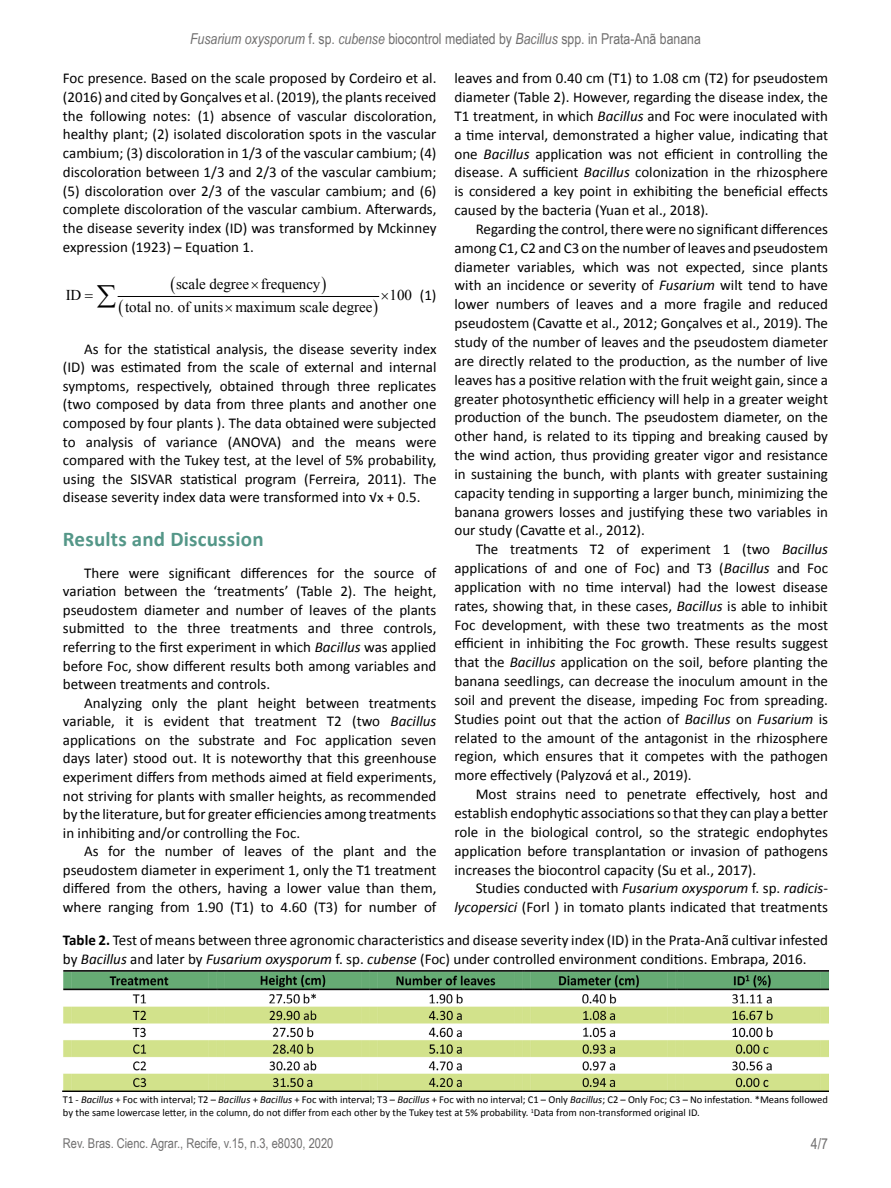
<style>
.page{position:relative;width:891px;height:1188px;background:#fff}
.page>*{position:absolute;margin:0;border:0;box-sizing:border-box;transform-origin:0 0}
.t1{font:700 21px "Calibri";letter-spacing:.01em;color:#549788}
.t2{font:15px/18.9px "Calibri";color:#000;text-align:justify}
.t3{font:15px "Arial Narrow";color:#706f6f}
.t4{font:15px "Times New Roman";color:#000}
.t5{font:13.5px "Arial Narrow";color:#706f6f}
.t6{font:10.5px/12.6px "Calibri";color:#000}
.s1{font-style:italic}
.s2{font-weight:700}
</style>
<div class="page">
<hr style="left:118px;top:296px;width:261px;height:1px;background:#000">
<img style="left:63px;top:970px;width:765px;height:121px">
<p class="t3" style="left:190px;top:28px;width:512px"><span class="s1">Fusarium oxysporum</span> f. sp. <span class="s1">cubense</span> biocontrol mediated by <span class="s1">Bacillus</span> spp. in Prata-Anã banana</p>
<p class="t2" style="left:63px;top:69px;width:375px">Foc presence. Based on the scale proposed by Cordeiro et al. (2016) and cited by Gonçalves et al. (2019), the plants received the following notes: (1) absence of vascular discoloration, healthy plant; (2) isolated discoloration spots in the vascular cambium; (3) discoloration in 1/3 of the vascular cambium; (4) discoloration between 1/3 and 2/3 of the vascular cambium; (5) discoloration over 2/3 of the vascular cambium; and (6) complete discoloration of the vascular cambium. Afterwards, the disease severity index (ID) was transformed by Mckinney expression (1923) – Equation 1.</p>
<p class="t2" style="left:455px;top:69px;width:375px">leaves and from 0.40 cm (T1) to 1.08 cm (T2) for pseudostem diameter (Table 2). However, regarding the disease index, the T1 treatment, in which <span class="s1">Bacillus</span> and Foc were inoculated with a time interval, demonstrated a higher value, indicating that one <span class="s1">Bacillus</span> application was not efficient in controlling the disease. A sufficient <span class="s1">Bacillus</span> colonization in the rhizosphere is considered a key point in exhibiting the beneficial effects caused by the bacteria (Yuan et al., 2018).</p>
<p class="t2" style="left:454px;top:220px;width:375px;text-indent:21px">Regarding the control, there were no significant differences among C1, C2 and C3 on the number of leaves and pseudostem diameter variables, which was not expected, since plants with an incidence or severity of <span class="s1">Fusarium</span> wilt tend to have lower numbers of leaves and a more fragile and reduced pseudostem (Cavatte et al., 2012; Gonçalves et al., 2019). The study of the number of leaves and the pseudostem diameter are directly related to the production, as the number of live leaves has a positive relation with the fruit weight gain, since a greater photosynthetic efficiency will help in a greater weight production of the bunch. The pseudostem diameter, on the other hand, is related to its tipping and breaking caused by the wind action, thus providing greater vigor and resistance in sustaining the bunch, with plants with greater sustaining capacity tending in supporting a larger bunch, minimizing the banana growers losses and justifying these two variables in our study (Cavatte et al., 2012).</p>
<p class="t2" style="left:454px;top:540px;width:375px;text-indent:21px">The treatments T2 of experiment 1 (two <span class="s1">Bacillus </span>applications of and one of Foc) and T3 (<span class="s1">Bacillus</span> and Foc application with no time interval) had the lowest disease rates, showing that, in these cases, <span class="s1">Bacillus</span> is able to inhibit Foc development, with these two treatments as the most efficient in inhibiting the Foc growth. These results suggest that the <span class="s1">Bacillus</span> application on the soil, before planting the banana seedlings, can decrease the inoculum amount in the soil and prevent the disease, impeding Foc from spreading.<br>Studies point out that the action of <span class="s1">Bacillus</span> on <span class="s1">Fusarium</span> is related to the amount of the antagonist in the rhizosphere region, which ensures that it competes with the pathogen more effectively (Palyzová et al., 2019).</p>
<p class="t2" style="left:454px;top:785px;width:375px;text-indent:21px">Most strains need to penetrate effectively, host and establish endophytic associations so that they can play a better role in the biological control, so the strategic endophytes application before transplantation or invasion of pathogens increases the biocontrol capacity (Su et al., 2017).</p>
<p class="t2" style="left:454px;top:879px;width:375px;text-align:right">Studies conducted with <span class="s1">Fusarium oxysporum</span> f. sp. <span class="s1">radicis&shy;lycopersici</span> (Forl ) in tomato plants indicated that treatments</p>
<p class="t4" style="left:176px;top:274px;width:146px">scale degree frequency</p>
<p class="t2" style="left:420px;top:286px;width:18px">(1)</p>
<p class="t4" style="left:66px;top:285px;width:17px">ID</p>
<p class="t4" style="left:390px;top:285px;width:24px">100</p>
<p class="t4" style="left:125px;top:297px;width:249px">total no. of units maximum scale degree</p>
<p class="t2" style="left:63px;top:340px;width:375px;text-indent:21px">As for the statistical analysis, the disease severity index (ID) was estimated from the scale of external and internal symptoms, respectively, obtained through three replicates (two composed by data from three plants and another one composed by four plants ). The data obtained were subjected to analysis of variance (ANOVA) and the means were compared with the Tukey test, at the level of 5% probability, using the SISVAR statistical program (Ferreira, 2011). The disease severity index data were transformed into √x + 0.5.</p>
<h1 class="t1" style="left:63px;top:526px;width:202px">Results and Discussion</h1>
<p class="t2" style="left:63px;top:564px;width:375px;text-indent:21px">There were significant differences for the source of variation between the ‘treatments’ (Table 2). The height, pseudostem diameter and number of leaves of the plants submitted to the three treatments and three controls, referring to the first experiment in which <span class="s1">Bacillus</span> was applied before Foc, show different results both among variables and between treatments and controls.</p>
<p class="t2" style="left:63px;top:693px;width:375px;text-indent:21px">Analyzing only the plant height between treatments variable, it is evident that treatment T2 (two <span class="s1">Bacillus </span>applications on the substrate and Foc application seven days later) stood out. It is noteworthy that this greenhouse experiment differs from methods aimed at field experiments, not striving for plants with smaller heights, as recommended by the literature, but for greater efficiencies among treatments in inhibiting and/or controlling the Foc.</p>
<p class="t2" style="left:63px;top:842px;width:375px;text-indent:21px">As for the number of leaves of the plant and the pseudostem diameter in experiment 1, only the T1 treatment differed from the others, having a lower value than them, where ranging from 1.90 (T1) to 4.60 (T3) for number of</p>
<p class="t2" style="left:63px;top:931px;width:767px"><span class="s2">Table 2.</span> Test of means between three agronomic characteristics and disease severity index (ID) in the Prata-Anã cultivar infested by <span class="s1">Bacillus</span> and later by <span class="s1">Fusarium oxysporum</span> f. sp. <span class="s1">cubense</span> (Foc) under controlled environment conditions. Embrapa, 2016.</p>
<p class="t6" style="left:63px;top:1094px;width:767px">T1 - <span class="s1">Bacillus</span> + Foc with interval; T2 – <span class="s1">Bacillus</span> + <span class="s1">Bacillus</span> + Foc with interval; T3 – <span class="s1">Bacillus</span> + Foc with no interval; C1 – Only <span class="s1">Bacillus</span>; C2 – Only Foc; C3 – No infestation. *Means followed by the same lowercase letter, in the column, do not differ from each other by the Tukey test at 5% probability. <sup>1</sup>Data from non-transformed original ID.</p>
<p class="t5" style="left:63px;top:1134px;width:272px">Rev. Bras. Cienc. Agrar., Recife, v.15, n.3, e8030, 2020</p>
<p class="t3" style="left:811px;top:1133px;width:19px">4/7</p>
</div>
